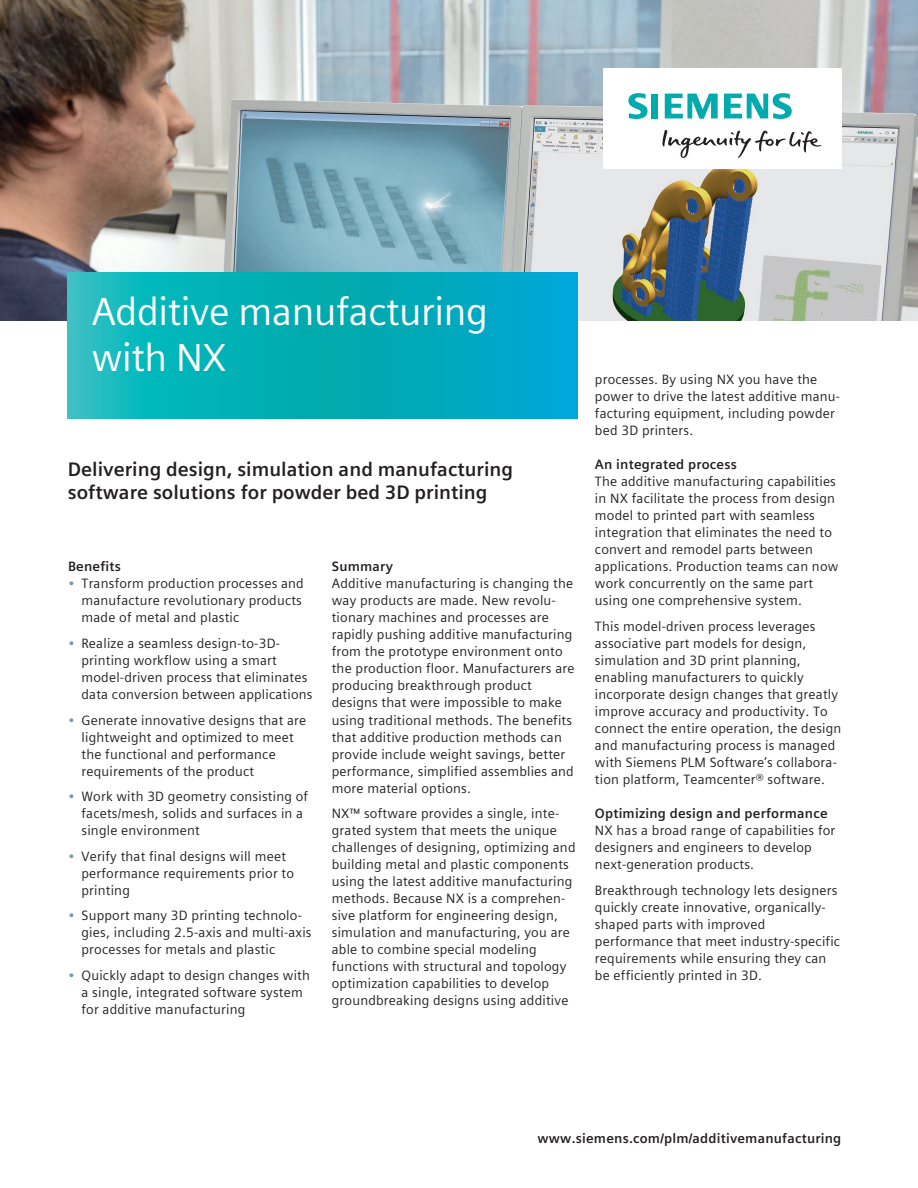
<style>
.page{position:relative;width:918px;height:1188px;background:#fff}
.page>*{position:absolute;margin:0;border:0;box-sizing:border-box;transform-origin:0 0}
.t1{font:39px/46.8px "Siemens Sans Global";letter-spacing:-.01em;color:#fff}
.t2{font:700 19.5px/23.4px "Siemens Sans Global";color:#231f20}
.t3{font:13.5px/17px "Siemens Sans Global";letter-spacing:.015em;color:#231f20}
.t4{font:700 13.5px "Siemens Sans Global";letter-spacing:.015em;color:#231f20}
.s1{color:#7b99a9}
</style>
<div class="page">
<img style="left:0;top:0;width:918px;height:320px">
<div style="left:603px;top:68px;width:238px;height:101px;background:#fff"></div>
<svg style="left:662px;top:130px;width:159px;height:28px"></svg>
<svg style="left:628px;top:93px;width:30px;height:26px"></svg>
<svg style="left:665px;top:94px;width:53px;height:25px"></svg>
<svg style="left:724px;top:93px;width:68px;height:26px"></svg>
<svg style="left:68px;top:272px;width:510px;height:147px;background:#05aebb"></svg>
<h1 class="t1" style="left:92px;top:288px;width:398px">Additive manufacturing with NX</h1>
<h2 class="t2" style="left:68px;top:458px;width:447px">Delivering design, simulation and manufacturing software solutions for powder bed 3D printing</h2>
<p class="t4" style="left:68px;top:556px;width:54px">Benefits</p>
<p class="t3" style="left:82px;top:575px;width:224px;text-indent:-14px"><span class="s1">•</span> Transform production processes and manufacture revolutionary products made of metal and plastic</p>
<p class="t3" style="left:82px;top:635px;width:233px;text-indent:-14px"><span class="s1">•</span> Realize a seamless design-to-3D&shy;printing workflow using a smart model-driven process that eliminates data conversion between applications</p>
<p class="t3" style="left:82px;top:711px;width:226px;text-indent:-14px"><span class="s1">•</span> Generate innovative designs that are lightweight and optimized to meet the functional and performance requirements of the product</p>
<p class="t3" style="left:82px;top:788px;width:228px;text-indent:-14px"><span class="s1">•</span> Work with 3D geometry consisting of facets/mesh, solids and surfaces in a single environment</p>
<p class="t3" style="left:82px;top:848px;width:214px;text-indent:-14px"><span class="s1">•</span> Verify that final designs will meet performance requirements prior to printing</p>
<p class="t3" style="left:82px;top:907px;width:232px;text-indent:-14px"><span class="s1">•</span> Support many 3D printing technolo&shy;gies, including 2.5-axis and multi-axis processes for metals and plastic</p>
<p class="t3" style="left:82px;top:967px;width:230px;text-indent:-14px"><span class="s1">•</span> Quickly adapt to design changes with a single, integrated software system for additive manufacturing</p>
<p class="t4" style="left:332px;top:556px;width:63px">Summary</p>
<p class="t3" style="left:332px;top:575px;width:244px">Additive manufacturing is changing the way products are made. New revolu&shy;tionary machines and processes are rapidly pushing additive manufacturing from the prototype environment onto the production floor. Manufacturers are producing breakthrough product designs that were impossible to make using traditional methods. The benefits that additive production methods can provide include weight savings, better performance, simplified assemblies and more material options.</p>
<p class="t3" style="left:332px;top:805px;width:245px">NX™ software provides a single, inte&shy;grated system that meets the unique challenges of designing, optimizing and building metal and plastic components using the latest additive manufacturing methods. Because NX is a comprehen&shy;sive platform for engineering design, simulation and manufacturing, you are able to combine special modeling functions with structural and topology optimization capabilities to develop groundbreaking designs using additive</p>
<p class="t3" style="left:595px;top:371px;width:247px">processes. By using NX you have the power to drive the latest additive manu&shy;facturing equipment, including powder bed 3D printers.</p>
<p class="t4" style="left:595px;top:454px;width:143px">An integrated process</p>
<p class="t3" style="left:595px;top:473px;width:245px">The additive manufacturing capabilities in NX facilitate the process from design model to printed part with seamless integration that eliminates the need to convert and remodel parts between applications. Production teams can now work concurrently on the same part using one comprehensive system.</p>
<p class="t3" style="left:595px;top:618px;width:248px">This model-driven process leverages associative part models for design, simulation and 3D print planning, enabling manufacturers to quickly incorporate design changes that greatly improve accuracy and productivity. To connect the entire operation, the design and manufacturing process is managed with Siemens PLM Software’s collabora&shy;tion platform, Teamcenter® software.</p>
<p class="t4" style="left:595px;top:803px;width:234px">Optimizing design and performance</p>
<p class="t3" style="left:595px;top:822px;width:242px">NX has a broad range of capabilities for designers and engineers to develop next-generation products.</p>
<p class="t3" style="left:595px;top:881px;width:247px">Breakthrough technology lets designers quickly create innovative, organically&shy;shaped parts with improved performance that meet industry-specific requirements while ensuring they can be efficiently printed in 3D.</p>
<p class="t4" style="left:538px;top:1128px;width:305px">www.siemens.com/plm/additivemanufacturing</p>
</div>
